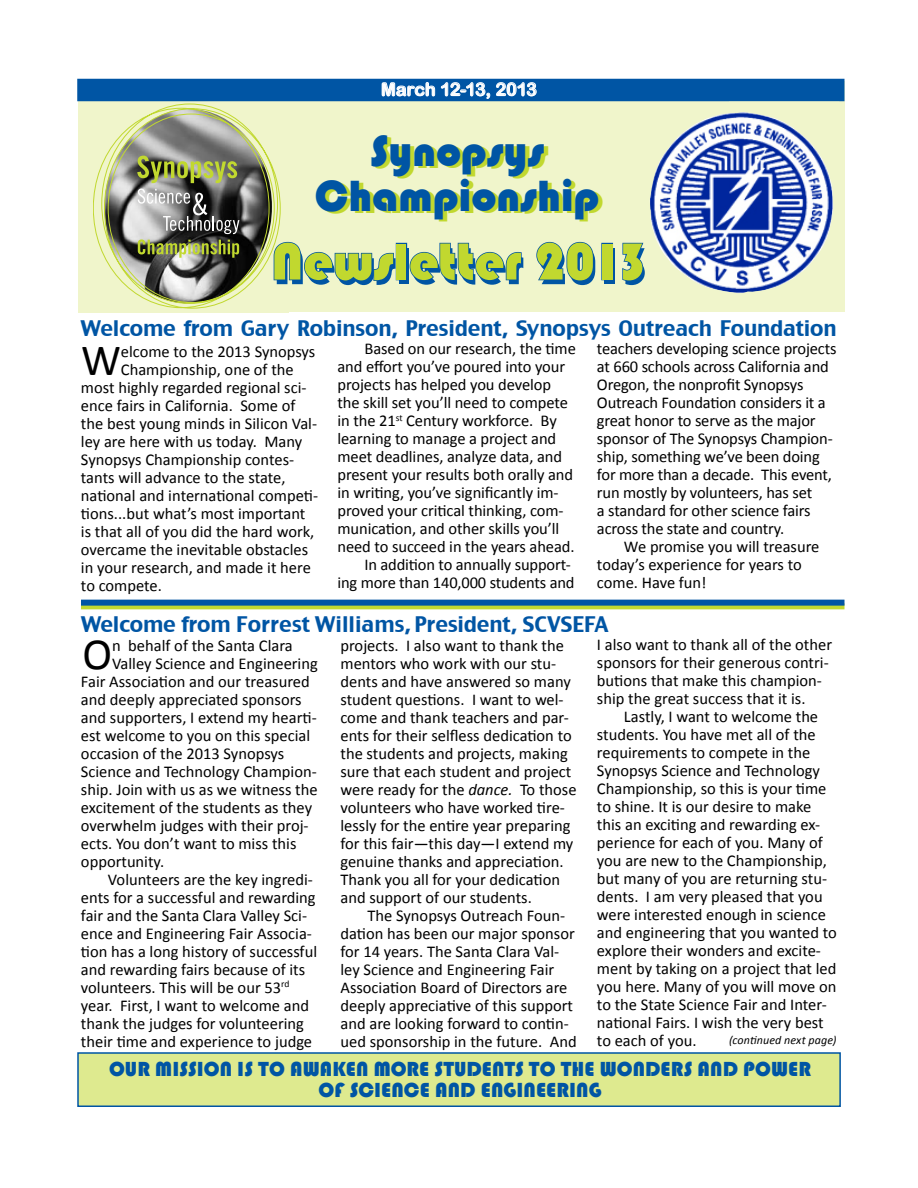
<style>
.page{position:relative;width:918px;height:1188px;background:#fff}
.page>*{position:absolute;margin:0;border:0;box-sizing:border-box;transform-origin:0 0}
.t1{font:54px "Bauhaus 93";letter-spacing:-.01em;color:#0055a4}
.t2{font:45px/45px "Bauhaus 93";letter-spacing:-.005em;color:#0055a4;text-align:center}
.t3{font:44.85px "Calibri";color:#000}
.t4{font:21px "Charcoal CY";letter-spacing:-.01em;color:#0055a4}
.t5{font:21px/21px "Bauhaus 93";letter-spacing:.005em;color:#0055a4;text-align:center}
.t6{font:18px "Arial Rounded MT Bold";letter-spacing:-.01em;color:#fff}
.t7{font:16.5px/18px "Calibri";color:#000}
.t8{font:italic 12px "Calibri";letter-spacing:.01em;color:#000}
.s1{font-style:italic}
</style>
<div class="page">
<div style="left:255px;top:81px;width:589px;height:231px;background:#f0f5cb"></div>
<div style="left:77px;top:1052px;width:764px;height:55px;background:#deea8f;border:2px solid #0055a4"></div>
<div style="left:78px;top:100px;width:211px;height:213px;background:#f0f5cb"></div>
<div style="left:77px;top:79px;width:767px;height:22px;background:#0055a4"></div>
<svg style="left:382px;top:82px;width:53px;height:15px"></svg>
<svg style="left:441px;top:82px;width:96px;height:17px"></svg>
<svg style="left:93px;top:104px;width:301px;height:205px"></svg>
<div style="left:396px;top:243px;width:11px;height:37px;border:2px solid #0055a4"></div>
<svg style="left:409px;top:242px;width:113px;height:39px"></svg>
<svg style="left:536px;top:241px;width:58px;height:41px"></svg>
<div style="left:601px;top:243px;width:12px;height:37px;border:2px solid #0055a4"></div>
<svg style="left:622px;top:112px;width:212px;height:181px"></svg>
<div style="left:81px;top:603px;width:763px;height:6px;background:#c1d82f"></div>
<div style="left:81px;top:600px;width:763px;height:6px;background:#0055a4"></div>
<p class="t6" style="left:381px;top:79px;width:158px">March 12-13, 2013</p>
<h2 class="t2" style="left:315px;top:129px;width:286px">Synopsys<br>Championship</h2>
<h1 class="t1" style="left:274px;top:236px;width:378px">Newsletter 2013</h1>
<p class="t4" style="left:81px;top:315px;width:757px">Welcome from Gary Robinson, President, Synopsys Outreach Foundation</p>
<p class="t7" style="left:364px;top:339px;width:213px">Based on our research, the time</p>
<p class="t7" style="left:337px;top:357px;width:229px">and effort you’ve poured into your</p>
<p class="t7" style="left:337px;top:375px;width:215px">projects has helped you develop</p>
<p class="t7" style="left:337px;top:393px;width:232px">the skill set you’ll need to compete</p>
<p class="t7" style="left:337px;top:411px;width:221px">in the 21<sup>st</sup> Century workforce. By</p>
<p class="t7" style="left:337px;top:429px;width:220px">learning to manage a project and</p>
<p class="t7" style="left:337px;top:447px;width:226px">meet deadlines, analyze data, and</p>
<p class="t7" style="left:337px;top:465px;width:237px">present your results both orally and</p>
<p class="t7" style="left:337px;top:483px;width:223px">in writing, you’ve significantly im-</p>
<p class="t7" style="left:337px;top:501px;width:228px">proved your critical thinking, com-</p>
<p class="t7" style="left:337px;top:519px;width:223px">munication, and other skills you’ll</p>
<p class="t7" style="left:337px;top:537px;width:239px">need to succeed in the years ahead.</p>
<p class="t7" style="left:364px;top:555px;width:208px">In addition to annually support-</p>
<p class="t7" style="left:337px;top:573px;width:239px">ing more than 140,000 students and</p>
<p class="t7" style="left:597px;top:339px;width:241px">teachers developing science projects at 660 schools across California and Oregon, the nonprofit Synopsys Outreach Foundation considers it a great honor to serve as the major sponsor of The Synopsys Champion&shy;ship, something we’ve been doing for more than a decade. This event, run mostly by volunteers, has set<br>a standard for other science fairs across the state and country.</p>
<p class="t7" style="left:597px;top:537px;width:224px;text-indent:27px">We promise you will treasure today’s experience for years to come. Have fun!</p>
<h3 class="t3" style="left:81px;top:333px;width:41px">W</h3>
<p class="t7" style="left:121px;top:342px;width:196px">elcome to the 2013 Synopsys</p>
<p class="t7" style="left:121px;top:360px;width:174px">Championship, one of the</p>
<p class="t7" style="left:81px;top:378px;width:227px">most highly regarded regional sci-</p>
<p class="t7" style="left:81px;top:396px;width:216px">ence fairs in California. Some of</p>
<p class="t7" style="left:81px;top:414px;width:238px">the best young minds in Silicon Val-</p>
<p class="t7" style="left:81px;top:432px;width:223px">ley are here with us today. Many</p>
<p class="t7" style="left:81px;top:450px;width:215px">Synopsys Championship contes-</p>
<p class="t7" style="left:81px;top:468px;width:206px">tants will advance to the state,</p>
<p class="t7" style="left:81px;top:486px;width:239px">national and international competi-</p>
<p class="t7" style="left:81px;top:504px;width:226px">tions...but what’s most important</p>
<p class="t7" style="left:81px;top:522px;width:235px">is that all of you did the hard work,</p>
<p class="t7" style="left:81px;top:540px;width:229px">overcame the inevitable obstacles</p>
<p class="t7" style="left:81px;top:558px;width:231px">in your research, and made it here</p>
<p class="t7" style="left:81px;top:576px;width:83px">to compete.</p>
<p class="t4" style="left:81px;top:610px;width:529px">Welcome from Forrest Williams, President, SCVSEFA</p>
<h3 class="t3" style="left:82px;top:626px;width:31px">O</h3>
<p class="t7" style="left:112px;top:635px;width:182px">n behalf of the Santa Clara</p>
<p class="t7" style="left:112px;top:653px;width:207px">Valley Science and Engineering</p>
<p class="t7" style="left:81px;top:671px;width:230px">Fair Association and our treasured</p>
<p class="t7" style="left:81px;top:689px;width:222px">and deeply appreciated sponsors</p>
<p class="t7" style="left:81px;top:707px;width:237px">and supporters, I extend my hearti-</p>
<p class="t7" style="left:81px;top:725px;width:231px">est welcome to you on this special</p>
<p class="t7" style="left:81px;top:743px;width:205px">occasion of the 2013 Synopsys</p>
<p class="t7" style="left:81px;top:761px;width:237px">Science and Technology Champion-</p>
<p class="t7" style="left:81px;top:779px;width:238px">ship. Join with us as we witness the</p>
<p class="t7" style="left:81px;top:797px;width:233px">excitement of the students as they</p>
<p class="t7" style="left:81px;top:815px;width:229px">overwhelm judges with their proj-</p>
<p class="t7" style="left:81px;top:833px;width:217px">ects. You don’t want to miss this</p>
<p class="t7" style="left:81px;top:851px;width:85px">opportunity.</p>
<p class="t7" style="left:108px;top:869px;width:207px">Volunteers are the key ingredi-</p>
<p class="t7" style="left:81px;top:887px;width:236px">ents for a successful and rewarding</p>
<p class="t7" style="left:81px;top:905px;width:228px">fair and the Santa Clara Valley Sci-</p>
<p class="t7" style="left:81px;top:923px;width:233px">ence and Engineering Fair Associa-</p>
<p class="t7" style="left:81px;top:941px;width:238px">tion has a long history of successful</p>
<p class="t7" style="left:81px;top:959px;width:226px">and rewarding fairs because of its</p>
<p class="t7" style="left:81px;top:977px;width:210px">volunteers. This will be our 53<sup>rd</sup></p>
<p class="t7" style="left:81px;top:995px;width:230px">year. First, I want to welcome and</p>
<p class="t7" style="left:81px;top:1013px;width:225px">thank the judges for volunteering</p>
<p class="t7" style="left:81px;top:1031px;width:233px">their time and experience to judge</p>
<p class="t7" style="left:340px;top:636px;width:238px">projects. I also want to thank the mentors who work with our stu&shy;dents and have answered so many student questions. I want to wel&shy;come and thank teachers and par&shy;ents for their selfless dedication to the students and projects, making sure that each student and project were ready for the <span class="s1">dance.</span> To those volunteers who have worked tire&shy;lessly for the entire year preparing for this fair—this day—I extend my genuine thanks and appreciation.<br>Thank you all for your dedication and support of our students.</p>
<p class="t7" style="left:340px;top:906px;width:238px;text-indent:27px">The Synopsys Outreach Foun&shy;dation has been our major sponsor for 14 years. The Santa Clara Val&shy;ley Science and Engineering Fair Association Board of Directors are deeply appreciative of this support and are looking forward to contin&shy;ued sponsorship in the future. And</p>
<p class="t7" style="left:597px;top:635px;width:237px">I also want to thank all of the other sponsors for their generous contri&shy;butions that make this champion&shy;ship the great success that it is.</p>
<p class="t7" style="left:597px;top:707px;width:241px;text-indent:27px">Lastly, I want to welcome the students. You have met all of the requirements to compete in the<br>Synopsys Science and Technology<br>Championship, so this is your time to shine. It is our desire to make this an exciting and rewarding ex&shy;perience for each of you. Many of you are new to the Championship, but many of you are returning stu&shy;dents. I am very pleased that you were interested enough in science and engineering that you wanted to explore their wonders and excite&shy;ment by taking on a project that led you here. Many of you will move on to the State Science Fair and Inter&shy;national Fairs. I wish the very best to each of you.</p>
<p class="t8" style="left:729px;top:1033px;width:109px">(continued next page)</p>
<p class="t5" style="left:109px;top:1059px;width:703px">OUR MISSION IS TO AWAKEN MORE STUDENTS TO THE WONDERS AND POWER<br>OF SCIENCE AND ENGINEERING</p>
</div>
